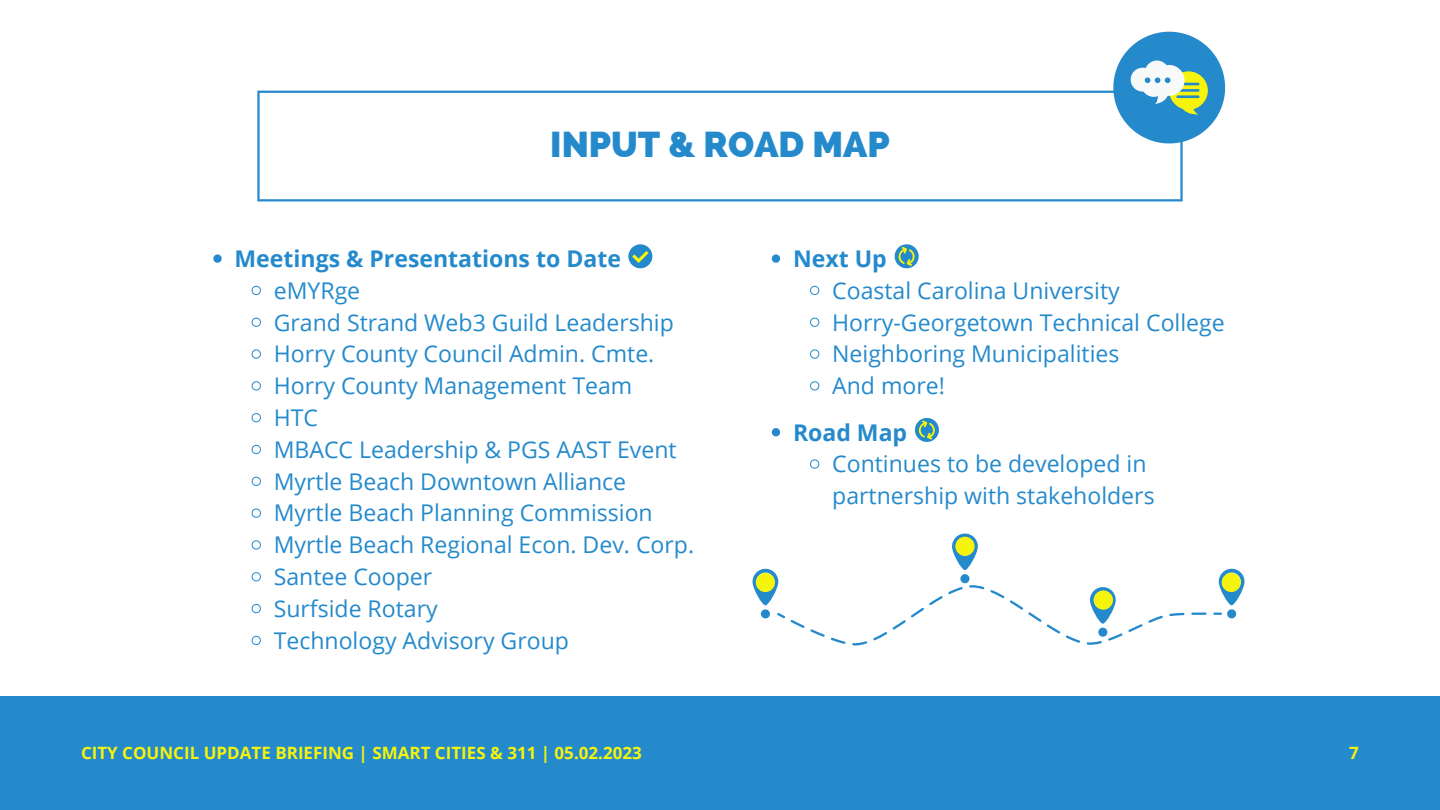
<style>
.page{position:relative;width:1440px;height:810px;background:#fff}
.page>*{position:absolute;margin:0;border:0;box-sizing:border-box;transform-origin:0 0}
.t1{font:800 36px "Raleway";color:#248acc}
.t2{font:23.1px/31.8px "Open Sans";color:#248acc}
.t3{font:700 23.1px "Open Sans";color:#248acc}
.t4{font:700 17px "Open Sans";color:#f6f40c}
</style>
<div class="page">
<hr style="left:257px;top:93px;width:3px;height:106px;background:#248acc">
<hr style="left:1180px;top:93px;width:3px;height:106px;background:#248acc">
<hr style="left:257px;top:91px;width:926px;height:2px;background:#248acc">
<hr style="left:257px;top:199px;width:926px;height:2px;background:#248acc">
<div style="left:0;top:696px;width:1439px;height:114px;background:#248acc"></div>
<svg style="left:1113px;top:32px;width:112px;height:111px"></svg>
<svg style="left:213px;top:254px;width:9px;height:9px"></svg>
<svg style="left:251px;top:285px;width:10px;height:10px"></svg>
<svg style="left:251px;top:317px;width:10px;height:10px"></svg>
<svg style="left:251px;top:349px;width:10px;height:10px"></svg>
<svg style="left:251px;top:381px;width:10px;height:10px"></svg>
<svg style="left:251px;top:413px;width:10px;height:10px"></svg>
<svg style="left:251px;top:445px;width:10px;height:9px"></svg>
<svg style="left:251px;top:476px;width:10px;height:10px"></svg>
<svg style="left:251px;top:508px;width:10px;height:10px"></svg>
<svg style="left:251px;top:540px;width:10px;height:10px"></svg>
<svg style="left:251px;top:572px;width:10px;height:10px"></svg>
<svg style="left:251px;top:604px;width:10px;height:10px"></svg>
<svg style="left:251px;top:635px;width:10px;height:10px"></svg>
<svg style="left:772px;top:254px;width:8px;height:9px"></svg>
<svg style="left:810px;top:285px;width:10px;height:10px"></svg>
<svg style="left:810px;top:317px;width:10px;height:10px"></svg>
<svg style="left:810px;top:349px;width:10px;height:10px"></svg>
<svg style="left:810px;top:381px;width:10px;height:10px"></svg>
<svg style="left:772px;top:428px;width:8px;height:8px"></svg>
<svg style="left:810px;top:459px;width:10px;height:10px"></svg>
<svg style="left:1219px;top:569px;width:26px;height:36px"></svg>
<div style="left:1227px;top:609px;width:9px;height:9px;background:#248acc;border-radius:50%"></div>
<svg style="left:1213px;top:613px;width:9px;height:2px"></svg>
<svg style="left:753px;top:534px;width:454px;height:112px"></svg>
<div style="left:756px;top:573px;width:19px;height:19px;background:#f6f40c;border-radius:50%"></div>
<div style="left:955px;top:537px;width:20px;height:19px;background:#f6f40c;border-radius:50%"></div>
<div style="left:1094px;top:590px;width:19px;height:20px;background:#f6f40c;border-radius:50%"></div>
<div style="left:1222px;top:573px;width:19px;height:19px;background:#f6f40c;border-radius:50%"></div>
<div style="left:628px;top:244px;width:24px;height:24px;background:#248acc;border-radius:50%"></div>
<svg style="left:632px;top:251px;width:17px;height:12px"></svg>
<svg style="left:895px;top:244px;width:24px;height:24px"></svg>
<svg style="left:915px;top:418px;width:24px;height:24px"></svg>
<h1 class="t1" style="left:550px;top:124px;width:341px">INPUT &amp; ROAD MAP</h1>
<p class="t3" style="left:235px;top:242px;width:388px">Meetings &amp; Presentations to Date</p>
<p class="t2" style="left:274px;top:274px;width:422px">eMYRge<br>Grand Strand Web3 Guild Leadership<br>Horry County Council Admin. Cmte.<br>Horry County Management Team<br>HTC<br>MBACC Leadership &amp; PGS AAST Event<br>Myrtle Beach Downtown Alliance<br>Myrtle Beach Planning Commission<br>Myrtle Beach Regional Econ. Dev. Corp.<br>Santee Cooper<br>Surfside Rotary<br>Technology Advisory Group</p>
<p class="t3" style="left:793px;top:242px;width:95px">Next Up</p>
<p class="t2" style="left:832px;top:274px;width:394px">Coastal Carolina University<br>Horry-Georgetown Technical College<br>Neighboring Municipalities<br>And more!</p>
<p class="t3" style="left:793px;top:416px;width:116px">Road Map</p>
<p class="t2" style="left:832px;top:447px;width:324px">Continues to be developed in partnership with stakeholders</p>
<p class="t4" style="left:81px;top:741px;width:562px">CITY COUNCIL UPDATE BRIEFING | SMART CITIES &amp; 311 | 05.02.2023</p>
<p class="t4" style="left:1349px;top:741px;width:11px">7</p>
</div>
